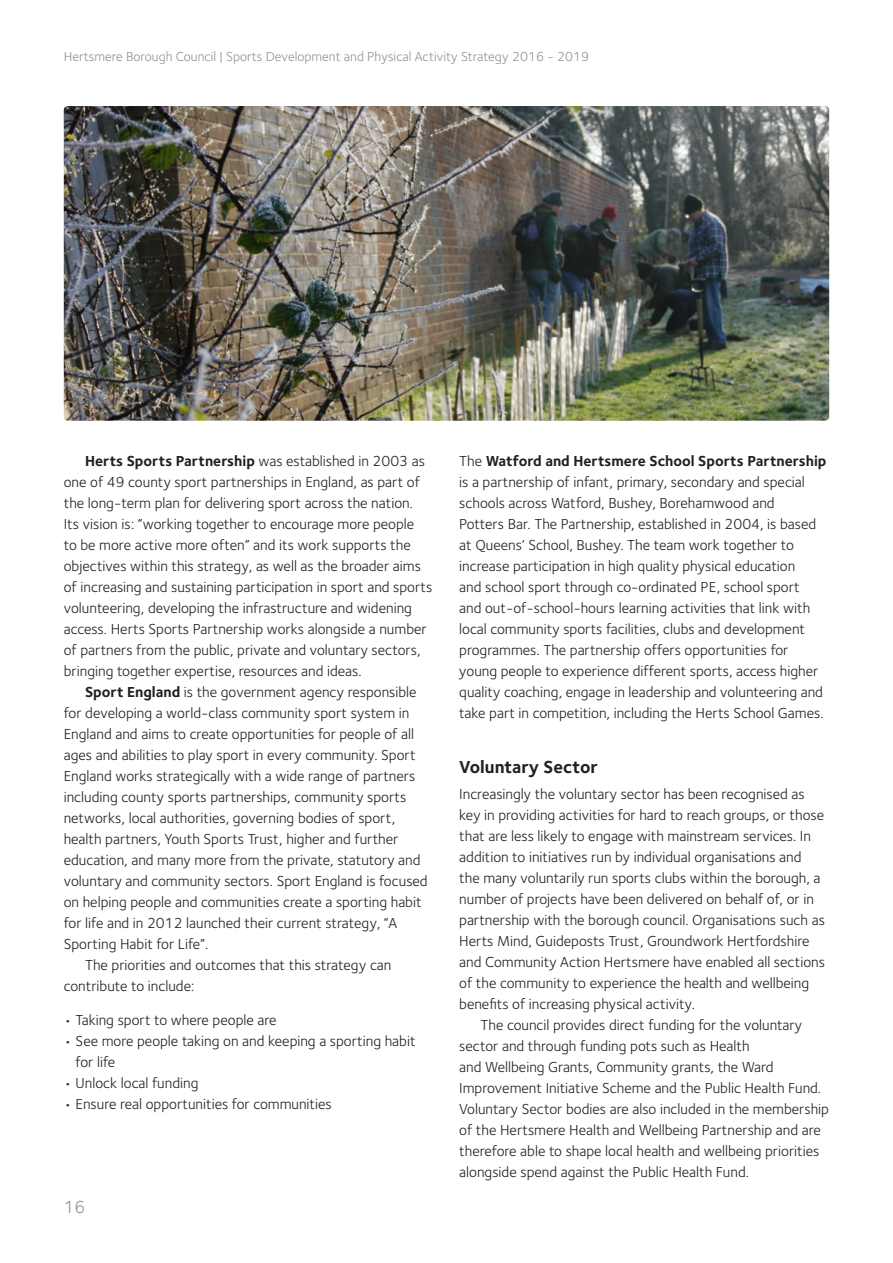
<style>
.page{position:relative;width:893px;height:1263px;background:#fff}
.page>*{position:absolute;margin:0;border:0;box-sizing:border-box;transform-origin:0 0}
.subheading{font:700 18px "Foundry Sterling";color:#231f20}
.t1{font:18px "Foundry Sterling";color:#919295}
.body_txt{font:15px/21px "Foundry Sterling";color:#231f20}
.bullet_point_last{font:15px/21px "Foundry Sterling";color:#231f20}
.first_paragraph{font:15px/21px "Foundry Sterling";color:#231f20}
.bullet_point{font:15px/21px "Foundry Sterling";color:#231f20}
.bullet_point_first{font:15px "Foundry Sterling";color:#231f20}
.t2{font:13.5px "Foundry Sterling";color:#919295}
.s1{font-weight:700}
</style>
<div class="page">
<img style="left:64px;top:106px;width:765px;height:315px">
<p class="t2" style="left:64px;top:49px;width:527px">Hertsmere Borough Council | Sports Development and Physical Activity Strategy 2016 - 2019</p>
<p class="body_txt" style="left:64px;top:451px;width:370px;text-indent:21px"><span class="s1">Herts Sports Partnership</span> was established in 2003 as one of 49 county sport partnerships in England, as part of the long-term plan for delivering sport across the nation.<br>Its vision is: “working together to encourage more people<br>to be more active more often” and its work supports the objectives within this strategy, as well as the broader aims of increasing and sustaining participation in sport and sports volunteering, developing the infrastructure and widening access. Herts Sports Partnership works alongside a number of partners from the public, private and voluntary sectors, bringing together expertise, resources and ideas.</p>
<p class="body_txt" style="left:64px;top:682px;width:365px;text-indent:21px"><span class="s1">Sport England</span> is the government agency responsible for developing a world-class community sport system in England and aims to create opportunities for people of all ages and abilities to play sport in every community. Sport England works strategically with a wide range of partners including county sports partnerships, community sports networks, local authorities, governing bodies of sport, health partners, Youth Sports Trust, higher and further education, and many more from the private, statutory and voluntary and community sectors. Sport England is focused on helping people and communities create a sporting habit for life and in 2012 launched their current strategy, “A Sporting Habit for Life”.</p>
<p class="body_txt" style="left:64px;top:955px;width:329px;text-indent:21px">The priorities and outcomes that this strategy can contribute to include:</p>
<p class="bullet_point_first" style="left:64px;top:1011px;width:214px">• Taking sport to where people are</p>
<p class="bullet_point" style="left:76px;top:1030px;width:341px;text-indent:-12px">• See more people taking on and keeping a sporting habit for life</p>
<p class="bullet_point" style="left:64px;top:1072px;width:136px">• Unlock local funding</p>
<p class="bullet_point_last" style="left:64px;top:1093px;width:270px">• Ensure real opportunities for communities</p>
<p class="t1" style="left:64px;top:1197px;width:23px">16</p>
<p class="bullet_point_last" style="left:459px;top:451px;width:369px">The <span class="s1">Watford and Hertsmere School Sports Partnership </span>is a partnership of infant, primary, secondary and special schools across Watford, Bushey, Borehamwood and<br>Potters Bar. The Partnership, established in 2004, is based at Queens’ School, Bushey. The team work together to increase participation in high quality physical education<br>and school sport through co-ordinated PE, school sport<br>and out-of-school-hours learning activities that link with local community sports facilities, clubs and development programmes. The partnership offers opportunities for young people to experience different sports, access higher quality coaching, engage in leadership and volunteering and take part in competition, including the Herts School Games.</p>
<p class="subheading" style="left:459px;top:756px;width:140px">Voluntary Sector</p>
<p class="first_paragraph" style="left:459px;top:783px;width:367px">Increasingly the voluntary sector has been recognised as key in providing activities for hard to reach groups, or those that are less likely to engage with mainstream services. In addition to initiatives run by individual organisations and the many voluntarily run sports clubs within the borough, a number of projects have been delivered on behalf of, or in partnership with the borough council. Organisations such as Herts Mind, Guideposts Trust, Groundwork Hertfordshire and Community Action Hertsmere have enabled all sections of the community to experience the health and wellbeing benefits of increasing physical activity.</p>
<p class="body_txt" style="left:459px;top:1014px;width:371px;text-indent:21px">The council provides direct funding for the voluntary sector and through funding pots such as Health<br>and Wellbeing Grants, Community grants, the Ward Improvement Initiative Scheme and the Public Health Fund.<br>Voluntary Sector bodies are also included in the membership of the Hertsmere Health and Wellbeing Partnership and are therefore able to shape local health and wellbeing priorities alongside spend against the Public Health Fund.</p>
</div>
